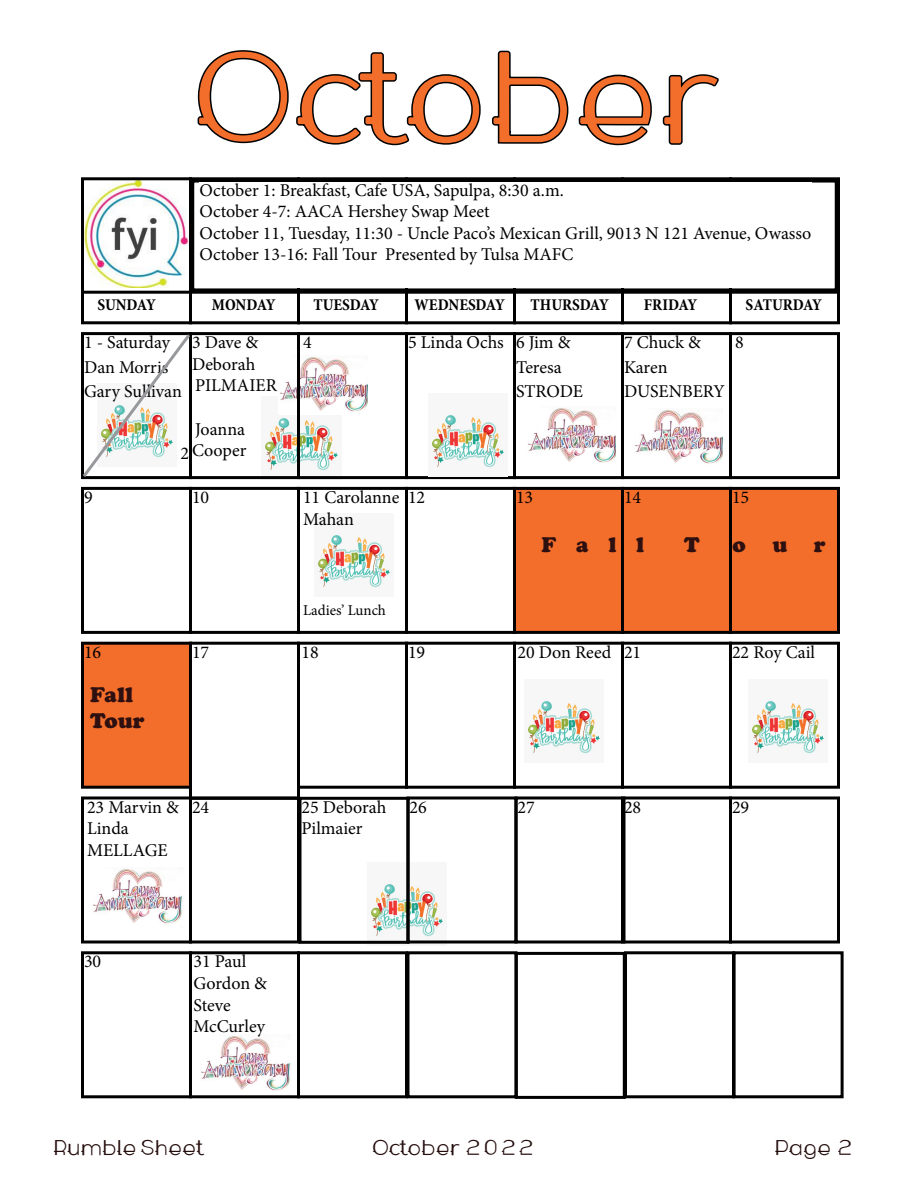
<style>
.page{position:relative;width:918px;height:1188px;background:#fff}
.page>*{position:absolute;margin:0;border:0;box-sizing:border-box;transform-origin:0 0}
.t1{font:90px "WABECO";color:#f36e2b}
.t2{font:21px/25.2px "Cooper Black Std";color:#2f1010}
.t3{font:18px/21.6px "Minion Pro";color:#000}
.t4{font:700 condensed 16.5px "Minion Pro";letter-spacing:-.005em;color:#000}
.t5{font:15px "WABECO";color:#240d0c}
.t6{font:15px "Minion Pro";color:#000}
</style>
<div class="page">
<img style="left:201px;top:1036px;width:89px;height:55px">
<img style="left:264px;top:417px;width:74px;height:54px">
<img style="left:85px;top:181px;width:103px;height:107px">
<img style="left:570px;top:703px;width:30px;height:51px">
<img style="left:317px;top:534px;width:73px;height:54px">
<img style="left:93px;top:869px;width:89px;height:55px">
<img style="left:280px;top:357px;width:87px;height:55px">
<img style="left:751px;top:700px;width:73px;height:54px">
<img style="left:370px;top:883px;width:73px;height:54px">
<div style="left:729px;top:332px;width:111px;height:147px;border:3px solid #000"></div>
<div style="left:81px;top:177px;width:111px;height:147px;border:3px solid #000"></div>
<div style="left:297px;top:177px;width:111px;height:147px;border:3px solid #000"></div>
<div style="left:189px;top:177px;width:111px;height:147px;border:3px solid #000"></div>
<div style="left:405px;top:177px;width:111px;height:147px;border:3px solid #000"></div>
<div style="left:621px;top:177px;width:111px;height:147px;border:3px solid #000"></div>
<div style="left:513px;top:177px;width:111px;height:147px;border:3px solid #000"></div>
<div style="left:729px;top:177px;width:111px;height:147px;border:3px solid #000"></div>
<div style="left:297px;top:332px;width:111px;height:147px;border:3px solid #000"></div>
<div style="left:189px;top:332px;width:111px;height:147px;border:3px solid #000"></div>
<div style="left:405px;top:332px;width:111px;height:147px;border:3px solid #000"></div>
<div style="left:621px;top:332px;width:111px;height:147px;border:3px solid #000"></div>
<div style="left:513px;top:332px;width:111px;height:147px;border:3px solid #000"></div>
<div style="left:297px;top:487px;width:111px;height:147px;border:3px solid #000"></div>
<div style="left:81px;top:487px;width:111px;height:147px;border:3px solid #000"></div>
<div style="left:189px;top:487px;width:111px;height:147px;border:3px solid #000"></div>
<div style="left:622px;top:488px;width:108px;height:144px;background:#f36e2b"></div>
<div style="left:621px;top:487px;width:111px;height:147px;border:3px solid #000"></div>
<div style="left:514px;top:488px;width:108px;height:144px;background:#f36e2b"></div>
<div style="left:513px;top:487px;width:111px;height:147px;border:3px solid #000"></div>
<div style="left:730px;top:488px;width:108px;height:144px;background:#f36e2b"></div>
<div style="left:729px;top:487px;width:111px;height:147px;border:3px solid #000"></div>
<div style="left:82px;top:643px;width:108px;height:144px;background:#f36e2b"></div>
<div style="left:81px;top:642px;width:111px;height:147px;border:3px solid #000"></div>
<div style="left:297px;top:642px;width:111px;height:147px;border:3px solid #000"></div>
<div style="left:405px;top:642px;width:111px;height:147px;border:3px solid #000"></div>
<div style="left:621px;top:642px;width:111px;height:147px;border:3px solid #000"></div>
<div style="left:513px;top:642px;width:111px;height:147px;border:3px solid #000"></div>
<div style="left:729px;top:642px;width:111px;height:147px;border:3px solid #000"></div>
<div style="left:81px;top:796px;width:111px;height:148px;border:3px solid #000"></div>
<div style="left:298px;top:797px;width:112px;height:147px;border:3px solid #000"></div>
<div style="left:189px;top:796px;width:111px;height:148px;border:3px solid #000"></div>
<div style="left:406px;top:796px;width:112px;height:148px;border:3px solid #000"></div>
<div style="left:621px;top:796px;width:111px;height:148px;border:3px solid #000"></div>
<div style="left:514px;top:796px;width:112px;height:148px;border:3px solid #000"></div>
<div style="left:729px;top:796px;width:111px;height:148px;border:3px solid #000"></div>
<div style="left:81px;top:951px;width:111px;height:147px;border:3px solid #000"></div>
<div style="left:189px;top:951px;width:111px;height:147px;border:3px solid #000"></div>
<div style="left:297px;top:951px;width:111px;height:147px;border:3px solid #000"></div>
<div style="left:406px;top:951px;width:112px;height:147px;border:3px solid #000"></div>
<div style="left:515px;top:952px;width:111px;height:147px;border:3px solid #000"></div>
<hr style="left:81px;top:291px;width:756px;height:3px;background:#000">
<div style="left:624px;top:951px;width:111px;height:147px;border:3px solid #000"></div>
<div style="left:733px;top:951px;width:111px;height:147px;border:3px solid #000"></div>
<svg style="left:197px;top:50px;width:284px;height:96px"></svg>
<svg style="left:489px;top:50px;width:81px;height:1049px"></svg>
<svg style="left:578px;top:74px;width:74px;height:72px"></svg>
<svg style="left:662px;top:74px;width:57px;height:71px"></svg>
<div style="left:190px;top:178px;width:649px;height:115px;border:4px solid #000"></div>
<div style="left:405px;top:487px;width:111px;height:147px;border:3px solid #000"></div>
<div style="left:189px;top:642px;width:111px;height:158px;border:3px solid #000"></div>
<div style="left:199px;top:183px;width:613px;height:105px;background:#fff"></div>
<img style="left:527px;top:407px;width:89px;height:58px">
<img style="left:429px;top:393px;width:79px;height:83px">
<svg style="left:81px;top:332px;width:112px;height:148px"></svg>
<img style="left:635px;top:410px;width:87px;height:54px">
<h1 class="t1" style="left:198px;top:51px;width:526px">October</h1>
<p class="t3" style="left:199px;top:179px;width:613px">October 1: Breakfast, Cafe USA, Sapulpa, 8:30 a.m.<br>October 4-7: AACA Hershey Swap Meet<br>October 11, Tuesday, 11:30 - Uncle Paco’s Mexican Grill, 9013 N 121 Avenue, Owasso October 13-16: Fall Tour Presented by Tulsa MAFC</p>
<p class="t4" style="left:98px;top:294px;width:60px">SUNDAY</p>
<p class="t4" style="left:212px;top:294px;width:65px">MONDAY</p>
<p class="t4" style="left:313px;top:294px;width:67px">TUESDAY</p>
<p class="t4" style="left:414px;top:294px;width:92px">WEDNESDAY</p>
<p class="t4" style="left:531px;top:294px;width:80px">THURSDAY</p>
<p class="t4" style="left:644px;top:294px;width:55px">FRIDAY</p>
<p class="t4" style="left:746px;top:294px;width:78px">SATURDAY</p>
<p class="t3" style="left:84px;top:332px;width:88px">1 - Saturday</p>
<p class="t3" style="left:735px;top:332px;width:10px">8</p>
<p class="t3" style="left:84px;top:355px;width:99px;line-height:24.6px">Dan Morris<br>Gary Sullivan</p>
<p class="t3" style="left:408px;top:332px;width:97px">5 Linda Ochs</p>
<p class="t3" style="left:624px;top:330px;width:102px;line-height:24.6px">7 Chuck &amp;<br>Karen<br>DUSENBERY</p>
<p class="t3" style="left:192px;top:332px;width:68px">3 Dave &amp;</p>
<p class="t3" style="left:303px;top:332px;width:10px">4</p>
<p class="t3" style="left:192px;top:353px;width:86px">Deborah<br>PILMAIER</p>
<p class="t3" style="left:192px;top:418px;width:56px">Joanna<br>Cooper</p>
<p class="t3" style="left:516px;top:330px;width:69px;line-height:24.6px">6 Jim &amp;<br>Teresa<br>STRODE</p>
<p class="t3" style="left:180px;top:442px;width:10px">2</p>
<p class="t3" style="left:303px;top:487px;width:98px">11 Carolanne<br>Mahan</p>
<p class="t3" style="left:84px;top:487px;width:10px">9</p>
<p class="t3" style="left:192px;top:487px;width:19px">10</p>
<p class="t3" style="left:516px;top:487px;width:19px">13</p>
<p class="t3" style="left:624px;top:487px;width:19px">14</p>
<p class="t3" style="left:732px;top:487px;width:19px">15</p>
<p class="t3" style="left:408px;top:487px;width:19px">12</p>
<p class="t6" style="left:303px;top:600px;width:84px">Ladies’ Lunch</p>
<p class="t2" style="left:542px;top:532px;width:104px">F a l l</p>
<p class="t2" style="left:684px;top:532px;width:17px">T</p>
<p class="t2" style="left:733px;top:532px;width:15px">o</p>
<p class="t2" style="left:772px;top:532px;width:16px">u</p>
<p class="t2" style="left:814px;top:532px;width:13px">r</p>
<p class="t3" style="left:84px;top:641px;width:19px">16</p>
<p class="t3" style="left:302px;top:641px;width:19px">18</p>
<p class="t3" style="left:408px;top:641px;width:19px">19</p>
<p class="t3" style="left:518px;top:641px;width:125px">20 Don Reed 21</p>
<p class="t3" style="left:732px;top:641px;width:85px">22 Roy Cail</p>
<p class="t3" style="left:192px;top:641px;width:19px">17</p>
<p class="t2" style="left:90px;top:682px;width:56px">Fall<br>Tour</p>
<p class="t3" style="left:87px;top:796px;width:93px">23 Marvin &amp;<br>Linda<br>MELLAGE</p>
<p class="t3" style="left:302px;top:796px;width:86px">25 Deborah<br>Pilmaier</p>
<p class="t3" style="left:192px;top:796px;width:19px">24</p>
<p class="t3" style="left:410px;top:796px;width:19px">26</p>
<p class="t3" style="left:518px;top:796px;width:19px">27</p>
<p class="t3" style="left:624px;top:796px;width:19px">28</p>
<p class="t3" style="left:732px;top:796px;width:19px">29</p>
<p class="t3" style="left:84px;top:951px;width:19px">30</p>
<p class="t3" style="left:194px;top:951px;width:75px">31 Paul<br>Gordon &amp;<br>Steve<br>McCurley</p>
<p class="t5" style="left:54px;top:1140px;width:152px">Rumble Sheet</p>
<p class="t5" style="left:373px;top:1140px;width:163px">October 2022</p>
<p class="t5" style="left:776px;top:1140px;width:80px">Page 2</p>
</div>
